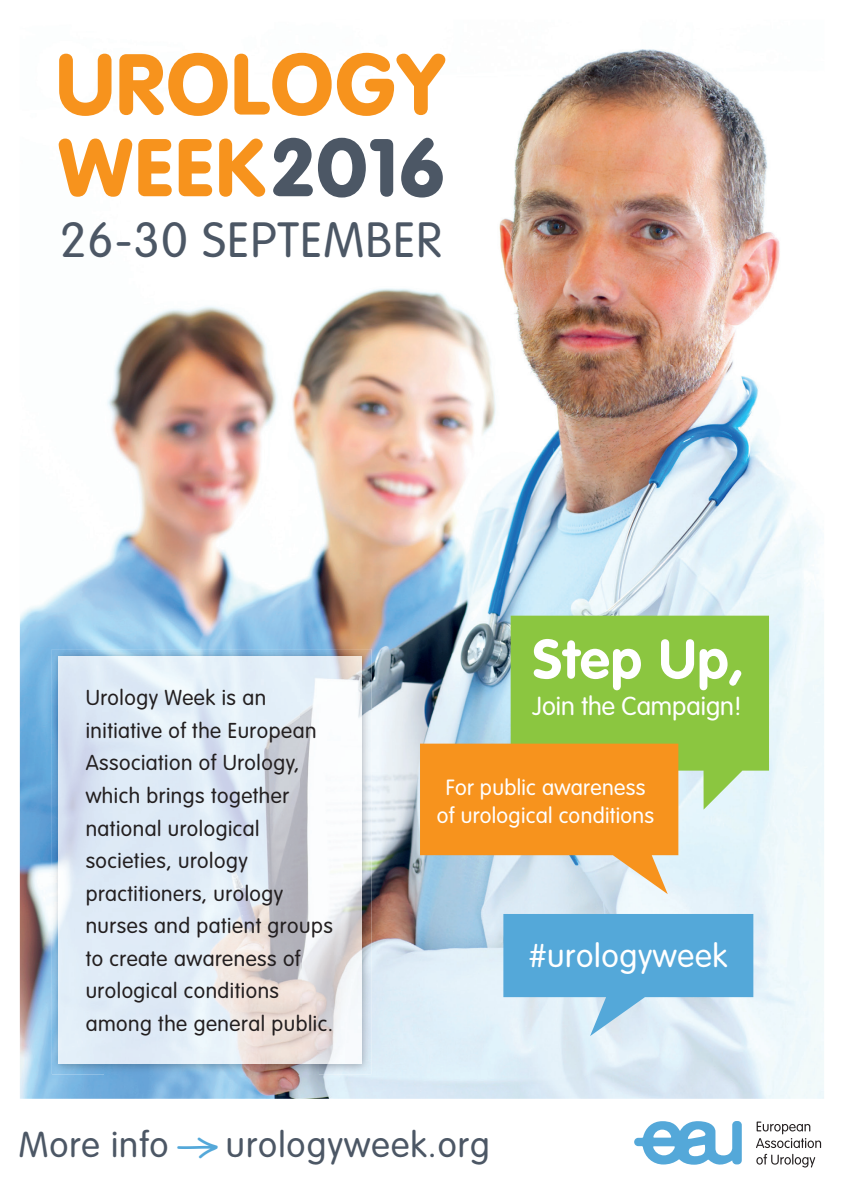
<style>
.page{position:relative;width:844px;height:1191px;background:#fff}
.page>*{position:absolute;margin:0;border:0;box-sizing:border-box;transform-origin:0 0}
.t1{font:900 80.33px "VAG Rounded";letter-spacing:.04em;color:#f7931d}
.t2{font:700 54.6px "VAG Rounded";letter-spacing:.02em;color:#fff}
.t3{font:300 48.65px "VAG Rounded";letter-spacing:.03em;color:#4c5765}
.t4{font:300 35.35px "VAG Rounded";letter-spacing:.03em;color:#4c5765}
.t5{font:300 32.2px "VAG Rounded";letter-spacing:.02em;color:#fff}
.t6{font:300 25.55px "VAG Rounded";color:#fff}
.t7{font:300 21.7px/27.8px "VAG Rounded";letter-spacing:.015em;color:#fff;text-align:center}
.t8{font:300 21.18px/32.6px "VAG Rounded";letter-spacing:.025em;color:#231f20}
.s1{color:#4c5765}
.s2{font-family:"PW Free Arrows";font-weight:400;font-size:45.32px;color:#54a8d9}
</style>
<div class="page">
<img style="left:20px;top:49px;width:803px;height:1049px">
<img style="left:52px;top:649px;width:319px;height:60px">
<img style="left:52px;top:709px;width:53px;height:365px">
<img style="left:318px;top:709px;width:53px;height:365px">
<img style="left:105px;top:1063px;width:213px;height:11px">
<img style="left:59px;top:656px;width:302px;height:407px">
<svg style="left:503px;top:914px;width:250px;height:122px;background:#7dbce1"></svg>
<svg style="left:510px;top:615px;width:258px;height:194px;background:#91c94f"></svg>
<svg style="left:420px;top:743px;width:258px;height:151px;background:#eba54e"></svg>
<svg style="left:756px;top:1121px;width:64px;height:46px"></svg>
<svg style="left:634px;top:1121px;width:107px;height:44px"></svg>
<svg style="left:59px;top:54px;width:52px;height:62px"></svg>
<svg style="left:119px;top:53px;width:108px;height:63px"></svg>
<svg style="left:234px;top:53px;width:97px;height:63px"></svg>
<svg style="left:337px;top:53px;width:108px;height:63px"></svg>
<h1 class="t1" style="left:59px;top:119px;width:386px">WEEK<span class="s1">2016</span></h1>
<h3 class="t3" style="left:60px;top:212px;width:383px">26-30 SEPTEMBER</h3>
<p class="t8" style="left:86px;top:681px;width:249px">Urology Week is an initiative of the European<br>Association of Urology, which brings together national urological societies, urology practitioners, urology nurses and patient groups to create awareness of urological conditions among the general public.</p>
<h2 class="t2" style="left:532px;top:627px;width:213px">Step Up,</h2>
<p class="t6" style="left:532px;top:691px;width:210px">Join the Campaign!</p>
<p class="t7" style="left:437px;top:773px;width:219px">For public awareness of urological conditions</p>
<h3 class="t5" style="left:529px;top:936px;width:199px">#urologyweek</h3>
<h3 class="t4" style="left:19px;top:1124px;width:472px">More info <span class="s2">c</span> urologyweek.org</h3>
</div>
